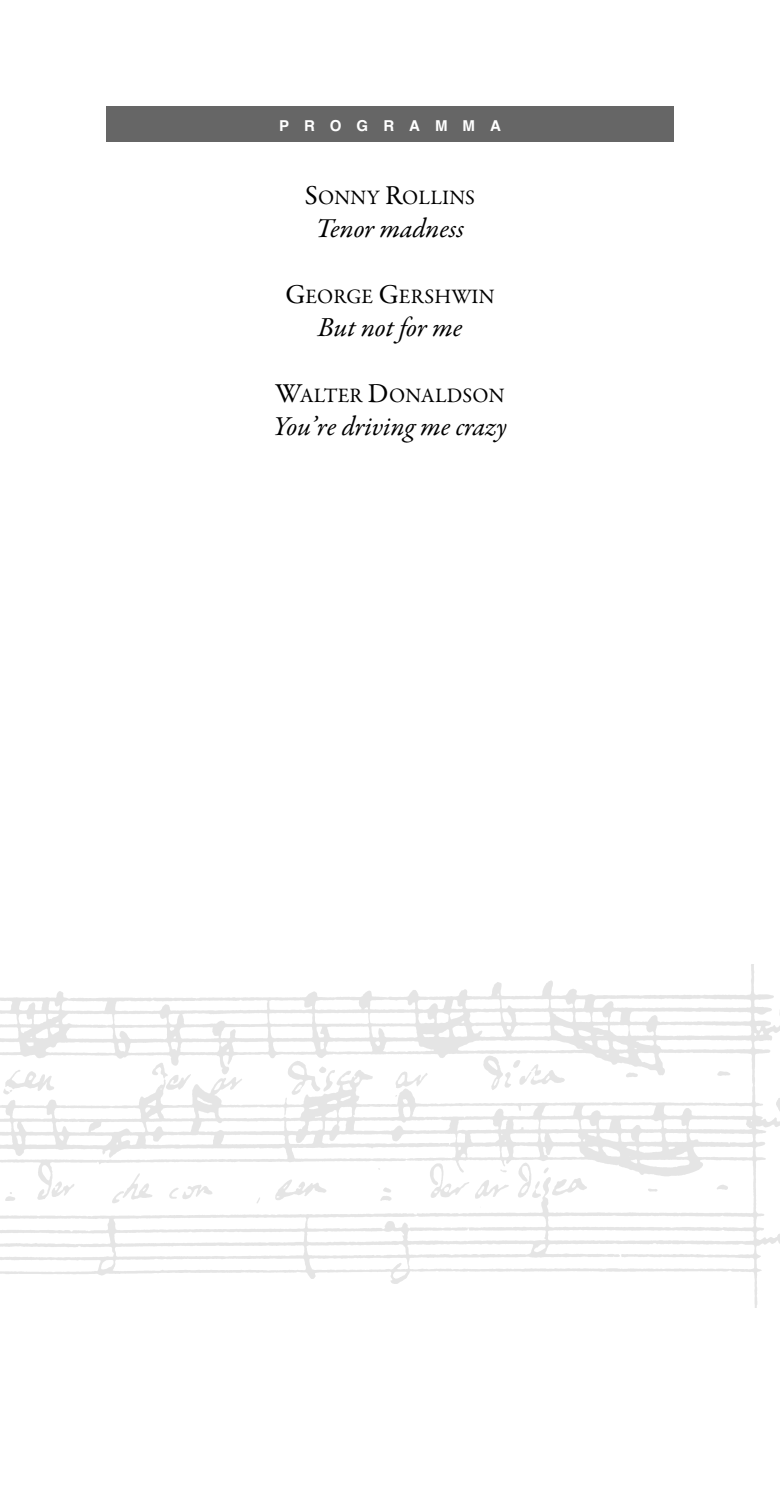
<style>
.page{position:relative;width:780px;height:1489px;background:#fff}
.page>*{position:absolute;margin:0;border:0;box-sizing:border-box;transform-origin:0 0}
.t1{font:italic 27.5px "Garamond Premr Pro";letter-spacing:-.005em;color:#000}
.t2{font:20.5px "Garamond Premr Pro";letter-spacing:.01em;color:#000}
.t3{font:700 15px "Helvetica";letter-spacing:1em;color:#fff}
.s1{font-size:27.5px}
</style>
<div class="page">
<div style="left:106px;top:106px;width:567px;height:36px;background:#666"></div>
<img style="left:0;top:964px;width:780px;height:342px">
<p class="t3" style="left:279px;top:113px;width:223px">PROGRAMMA</p>
<p class="t2" style="left:305px;top:185px;width:171px"><span class="s1">S</span>ONNY <span class="s1">R</span>OLLINS</p>
<p class="t1" style="left:316px;top:211px;width:150px">Tenor madness</p>
<p class="t2" style="left:285px;top:284px;width:211px"><span class="s1">G</span>EORGE <span class="s1">G</span>ERSHWIN</p>
<p class="t1" style="left:318px;top:310px;width:146px">But not for me</p>
<p class="t2" style="left:275px;top:383px;width:231px"><span class="s1">W</span>ALTER <span class="s1">D</span>ONALDSON</p>
<p class="t1" style="left:273px;top:409px;width:235px">You’re driving me crazy</p>
</div>
